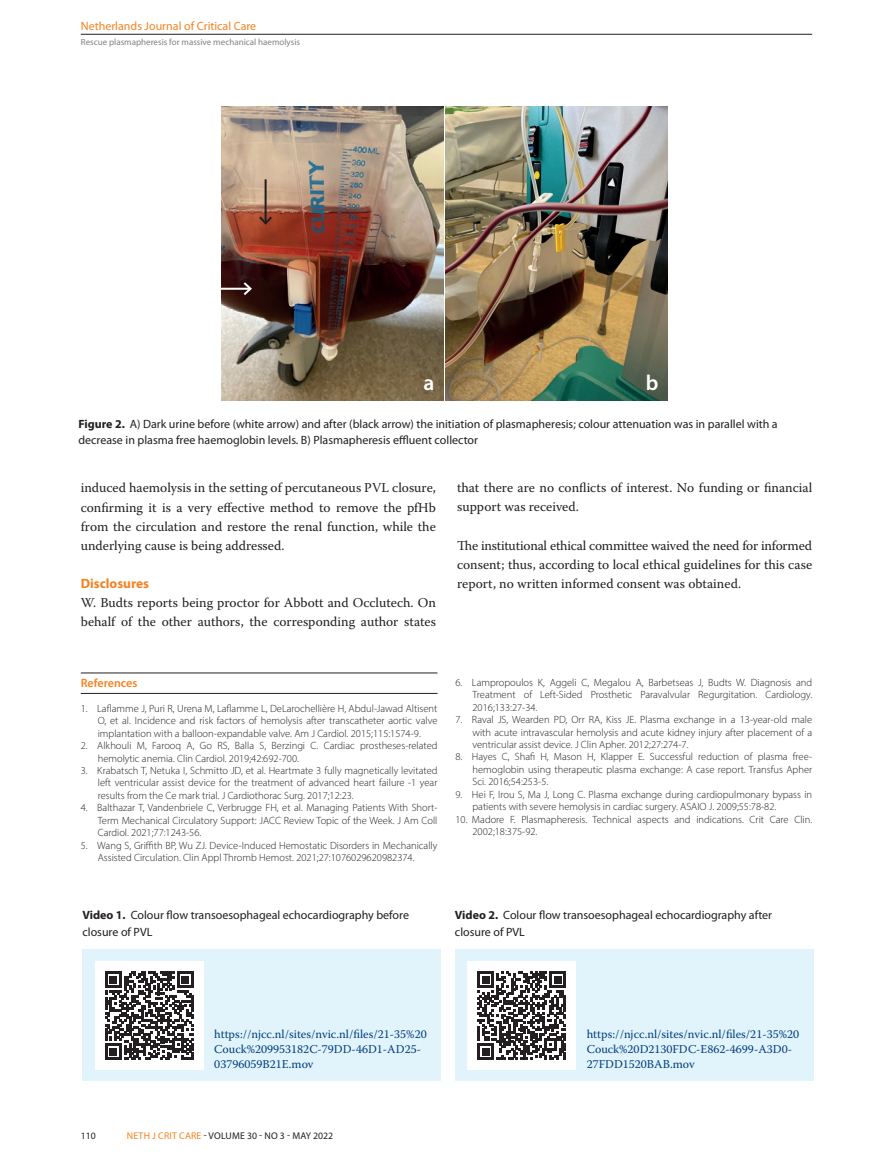
<style>
.page{position:relative;width:893px;height:1170px;background:#fff}
.page>*{position:absolute;margin:0;border:0;box-sizing:border-box;transform-origin:0 0}
.t1{font:600 21.6px "Myriad Pro";color:#fff}
.Plat_Warnock_Pro{font:13.5px/19px "Warnock Pro";color:#231f20;text-align:justify}
.Tussenkop{font:700 13.5px "Myriad Pro";color:#f58220}
.Tabelplat{font:12px/16.5px "Myriad Pro";color:#231f20}
.Plat_Warnock_Pro-2{font:12px/15px "Warnock Pro";color:#013d7d}
.t2{font:12px "Myriad Pro";color:#f58220}
.Keywords___reference{font:600 12px "Myriad Pro";color:#f58220}
.References{font:300 10.5px/12.5px "Myriad Pro";color:#231f20;text-align:justify}
.t3{font:9.75px "Myriad Pro";letter-spacing:.02em;color:#231f20}
.t4{font:9px "Myriad Pro";color:#808285}
.s1{font-weight:700}
.s2{color:#f58220}
</style>
<div class="page">
<hr style="left:81px;top:34px;width:731px;height:1px;background:#231f20">
<div style="left:82px;top:948px;width:359px;height:132px;background:#e1f4fc"></div>
<div style="left:455px;top:948px;width:358px;height:132px;background:#e1f4fc"></div>
<hr style="left:81px;top:672px;width:356px;height:1px;background:#231f20">
<hr style="left:81px;top:693px;width:356px;height:1px;background:#231f20">
<div style="left:95px;top:961px;width:108px;height:108px;background:#fff"></div>
<svg style="left:105px;top:971px;width:89px;height:88px"></svg>
<div style="left:468px;top:961px;width:108px;height:108px;background:#fff"></div>
<svg style="left:477px;top:971px;width:89px;height:88px"></svg>
<img style="left:222px;top:106px;width:445px;height:294px">
<hr style="left:265px;top:179px;width:2px;height:44px;background:#231f20">
<svg style="left:257px;top:214px;width:17px;height:12px"></svg>
<hr style="left:220px;top:288px;width:30px;height:2px;background:#fff">
<svg style="left:241px;top:280px;width:12px;height:17px"></svg>
<p class="t2" style="left:81px;top:20px;width:177px">Netherlands Journal of Critical Care</p>
<p class="t4" style="left:81px;top:37px;width:221px">Rescue plasmapheresis for massive mechanical haemolysis</p>
<p class="t1" style="left:423px;top:369px;width:12px">a</p>
<p class="t1" style="left:646px;top:369px;width:14px">b</p>
<p class="Tabelplat" style="left:78px;top:416px;width:701px"><span class="s1">Figure 2.</span> A) Dark urine before (white arrow) and after (black arrow) the initiation of plasmapheresis; colour attenuation was in parallel with a decrease in plasma free haemoglobin levels. B) Plasmapheresis effluent collector</p>
<p class="Plat_Warnock_Pro" style="left:81px;top:478px;width:357px">induced haemolysis in the setting of percutaneous PVL closure, confirming it is a very effective method to remove the pfHb from the circulation and restore the renal function, while the underlying cause is being addressed.</p>
<p class="Tussenkop" style="left:81px;top:574px;width:70px">Disclosures</p>
<p class="Plat_Warnock_Pro" style="left:81px;top:592px;width:357px">W. Budts reports being proctor for Abbott and Occlutech. On behalf of the other authors, the corresponding author states</p>
<p class="Plat_Warnock_Pro" style="left:457px;top:478px;width:357px">that there are no conflicts of interest. No funding or financial support was received.</p>
<p class="Plat_Warnock_Pro" style="left:457px;top:535px;width:357px">The institutional ethical committee waived the need for informed consent; thus, according to local ethical guidelines for this case report, no written informed consent was obtained.</p>
<p class="Keywords___reference" style="left:81px;top:675px;width:58px">References</p>
<p class="References" style="left:98px;top:701px;width:341px;text-indent:-17px">1. Laflamme J, Puri R, Urena M, Laflamme L, DeLarochellière H, Abdul-Jawad Altisent O, et al. Incidence and risk factors of hemolysis after transcatheter aortic valve implantation with a balloon-expandable valve. Am J Cardiol. 2015;115:1574-9.</p>
<p class="References" style="left:98px;top:739px;width:341px;text-indent:-17px">2. Alkhouli M, Farooq A, Go RS, Balla S, Berzingi C. Cardiac prostheses-related hemolytic anemia. Clin Cardiol. 2019;42:692-700.</p>
<p class="References" style="left:98px;top:764px;width:341px;text-indent:-17px">3. Krabatsch T, Netuka I, Schmitto JD, et al. Heartmate 3 fully magnetically levitated left ventricular assist device for the treatment of advanced heart failure -1 year results from the Ce mark trial. J Cardiothorac Surg. 2017;12:23.</p>
<p class="References" style="left:98px;top:801px;width:341px;text-indent:-17px">4. Balthazar T, Vandenbriele C, Verbrugge FH, et al. Managing Patients With Short-Term Mechanical Circulatory Support: JACC Review Topic of the Week. J Am Coll Cardiol. 2021;77:1243-56.</p>
<p class="References" style="left:81px;top:838px;width:358px;text-align:center">5. Wang S, Griffith BP, Wu ZJ. Device-Induced Hemostatic Disorders in Mechanically<br>Assisted Circulation. Clin Appl Thromb Hemost. 2021;27:1076029620982374.</p>
<p class="References" style="left:472px;top:675px;width:341px;text-indent:-17px">6. Lampropoulos K, Aggeli C, Megalou A, Barbetseas J, Budts W. Diagnosis and Treatment of Left-Sided Prosthetic Paravalvular Regurgitation. Cardiology.<br>2016;133:27-34.</p>
<p class="References" style="left:472px;top:713px;width:341px;text-indent:-17px">7. Raval JS, Wearden PD, Orr RA, Kiss JE. Plasma exchange in a 13-year-old male with acute intravascular hemolysis and acute kidney injury after placement of a ventricular assist device. J Clin Apher. 2012;27:274-7.</p>
<p class="References" style="left:472px;top:750px;width:341px;text-indent:-17px">8. Hayes C, Shafi H, Mason H, Klapper E. Successful reduction of plasma free&shy;hemoglobin using therapeutic plasma exchange: A case report. Transfus Apher Sci. 2016;54:253-5.</p>
<p class="References" style="left:472px;top:787px;width:341px;text-indent:-17px">9. Hei F, Irou S, Ma J, Long C. Plasma exchange during cardiopulmonary bypass in patients with severe hemolysis in cardiac surgery. ASAIO J. 2009;55:78-82.</p>
<p class="References" style="left:472px;top:812px;width:341px;text-indent:-17px">10. Madore F. Plasmapheresis. Technical aspects and indications. Crit Care Clin.<br>2002;18:375-92.</p>
<p class="Tabelplat" style="left:82px;top:907px;width:328px"><span class="s1">Video 1.</span> Colour flow transoesophageal echocardiography before</p>
<p class="Tabelplat" style="left:82px;top:923px;width:71px">closure of PVL</p>
<p class="Tabelplat" style="left:455px;top:907px;width:319px"><span class="s1">Video 2.</span> Colour flow transoesophageal echocardiography after closure of PVL</p>
<p class="Plat_Warnock_Pro-2" style="left:214px;top:1026px;width:214px">https://njcc.nl/sites/nvic.nl/files/21-35%20<br>Couck%209953182C-79DD-46D1-AD25-<br>03796059B21E.mov</p>
<p class="Plat_Warnock_Pro-2" style="left:587px;top:1026px;width:214px">https://njcc.nl/sites/nvic.nl/files/21-35%20<br>Couck%20D2130FDC-E862-4699-A3D0-<br>27FDD1520BAB.mov</p>
<p class="t3" style="left:81px;top:1130px;width:17px">110</p>
<p class="t3" style="left:127px;top:1130px;width:208px"><span class="s2">NETH J CRIT CARE</span> - VOLUME 30 - NO 3 - MAY 2022</p>
</div>
